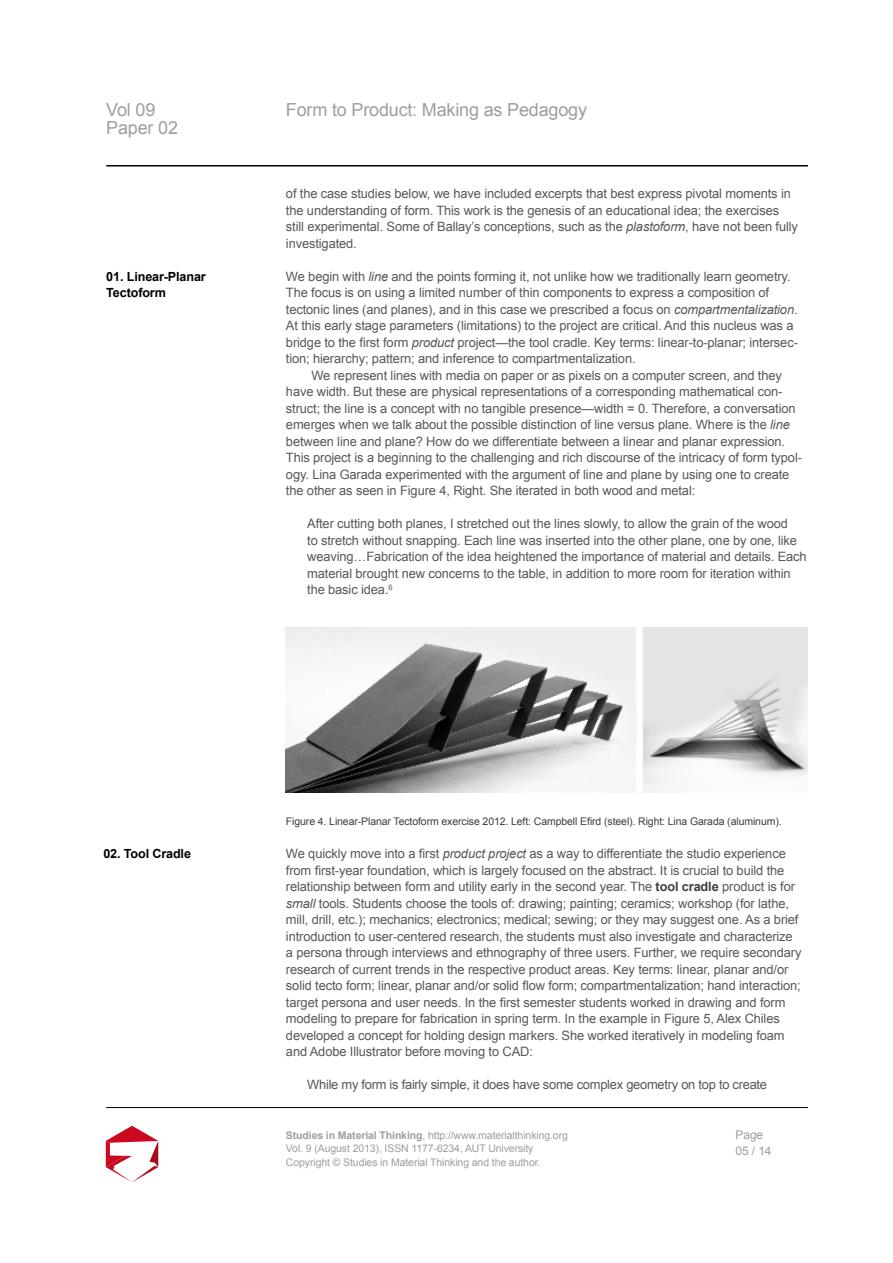
<style>
.page{position:relative;width:893px;height:1263px;background:#fff}
.page>*{position:absolute;margin:0;border:0;box-sizing:border-box;transform-origin:0 0}
.t1{font:18px "Arial";letter-spacing:-.01em;color:#9c9e9f}
.t2{font:12.9px/16.5px "Arial";letter-spacing:-.01em;color:#58585a}
.t3{font:700 12.6px/16.5px "Arial";letter-spacing:-.01em;color:#000}
.t4{font:12px/16.5px "Arial";letter-spacing:-.01em;color:#9c9e9f}
.t5{font:10.5px/13.5px "Arial";letter-spacing:-.01em;color:#9c9e9f}
.t6{font:10.5px "Arial";letter-spacing:-.01em;color:#3e3d40}
.s1{font-style:italic}
.s2{font-weight:700;font-size:12.75px;color:#3e3d40}
.s3{font-weight:700}
</style>
<div class="page">
<hr style="left:106px;top:165px;width:702px;height:2px;background:#000">
<hr style="left:106px;top:1107px;width:702px;height:1px;background:#000">
<svg style="left:106px;top:1126px;width:52px;height:56px"></svg>
<img style="left:286px;top:627px;width:522px;height:165px">
<h1 class="t1" style="left:106px;top:97px;width:51px">Vol 09</h1>
<h1 class="t1" style="left:286px;top:97px;width:303px">Form to Product: Making as Pedagogy</h1>
<h1 class="t1" style="left:106px;top:115px;width:73px">Paper 02</h1>
<p class="t3" style="left:106px;top:268px;width:101px">01. Linear-Planar<br>Tectoform</p>
<p class="t2" style="left:286px;top:185px;width:514px">of the case studies below, we have included excerpts that best express pivotal moments in the understanding of form. This work is the genesis of an educational idea; the exercises still experimental. Some of Ballay’s conceptions, such as the <span class="s1">plastoform</span>, have not been fully investigated.</p>
<p class="t2" style="left:286px;top:268px;width:513px">We begin with <span class="s1">line</span> and the points forming it, not unlike how we traditionally learn geometry.<br>The focus is on using a limited number of thin components to express a composition of tectonic lines (and planes), and in this case we prescribed a focus on <span class="s1">compartmentalization</span>.<br>At this early stage parameters (limitations) to the project are critical. And this nucleus was a bridge to the first form <span class="s1">product</span> project—the tool cradle. Key terms: linear-to-planar; intersec&shy;tion; hierarchy; pattern; and inference to compartmentalization.</p>
<p class="t2" style="left:286px;top:367px;width:518px;text-indent:26px">We represent lines with media on paper or as pixels on a computer screen, and they have width. But these are physical representations of a corresponding mathematical con&shy;struct; the line is a concept with no tangible presence—width = 0. Therefore, a conversation emerges when we talk about the possible distinction of line versus plane. Where is the <span class="s1">line </span>between line and plane? How do we differentiate between a linear and planar expression.<br>This project is a beginning to the challenging and rich discourse of the intricacy of form typol&shy;ogy. Lina Garada experimented with the argument of line and plane by using one to create the other as seen in Figure 4, Right. She iterated in both wood and metal:</p>
<p class="t2" style="left:307px;top:515px;width:501px">After cutting both planes, I stretched out the lines slowly, to allow the grain of the wood<br>to stretch without snapping. Each line was inserted into the other plane, one by one, like weaving…Fabrication of the idea heightened the importance of material and details. Each material brought new concerns to the table, in addition to more room for iteration within the basic idea.<sup>6</sup></p>
<p class="t3" style="left:103px;top:846px;width:89px">02. Tool Cradle</p>
<p class="t6" style="left:286px;top:814px;width:497px">Figure 4. Linear-Planar Tectoform exercise 2012. Left: Campbell Efird (steel). Right: Lina Garada (aluminum).</p>
<p class="t2" style="left:286px;top:845px;width:517px">We quickly move into a first <span class="s1">product project</span> as a way to differentiate the studio experience from first-year foundation, which is largely focused on the abstract. It is crucial to build the relationship between form and utility early in the second year. The <span class="s2">tool cradle</span> product is for <span class="s1">small</span> tools. Students choose the tools of: drawing; painting; ceramics; workshop (for lathe, mill, drill, etc.); mechanics; electronics; medical; sewing; or they may suggest one. As a brief introduction to user-centered research, the students must also investigate and characterize a persona through interviews and ethnography of three users. Further, we require secondary research of current trends in the respective product areas. Key terms: linear, planar and/or solid tecto form; linear, planar and/or solid flow form; compartmentalization; hand interaction; target persona and user needs. In the first semester students worked in drawing and form modeling to prepare for fabrication in spring term. In the example in Figure 5, Alex Chiles developed a concept for holding design markers. She worked iteratively in modeling foam and Adobe Illustrator before moving to CAD:</p>
<p class="t2" style="left:307px;top:1076px;width:461px">While my form is fairly simple, it does have some complex geometry on top to create</p>
<p class="t5" style="left:286px;top:1128px;width:283px"><span class="s3">Studies in Material Thinking</span>, http://www.materialthinking.org<br>Vol. 9 (August 2013), ISSN 1177-6234, AUT University<br>Copyright © Studies in Material Thinking and the author.</p>
<p class="t4" style="left:736px;top:1126px;width:37px">Page<br>05 / 14</p>
</div>
